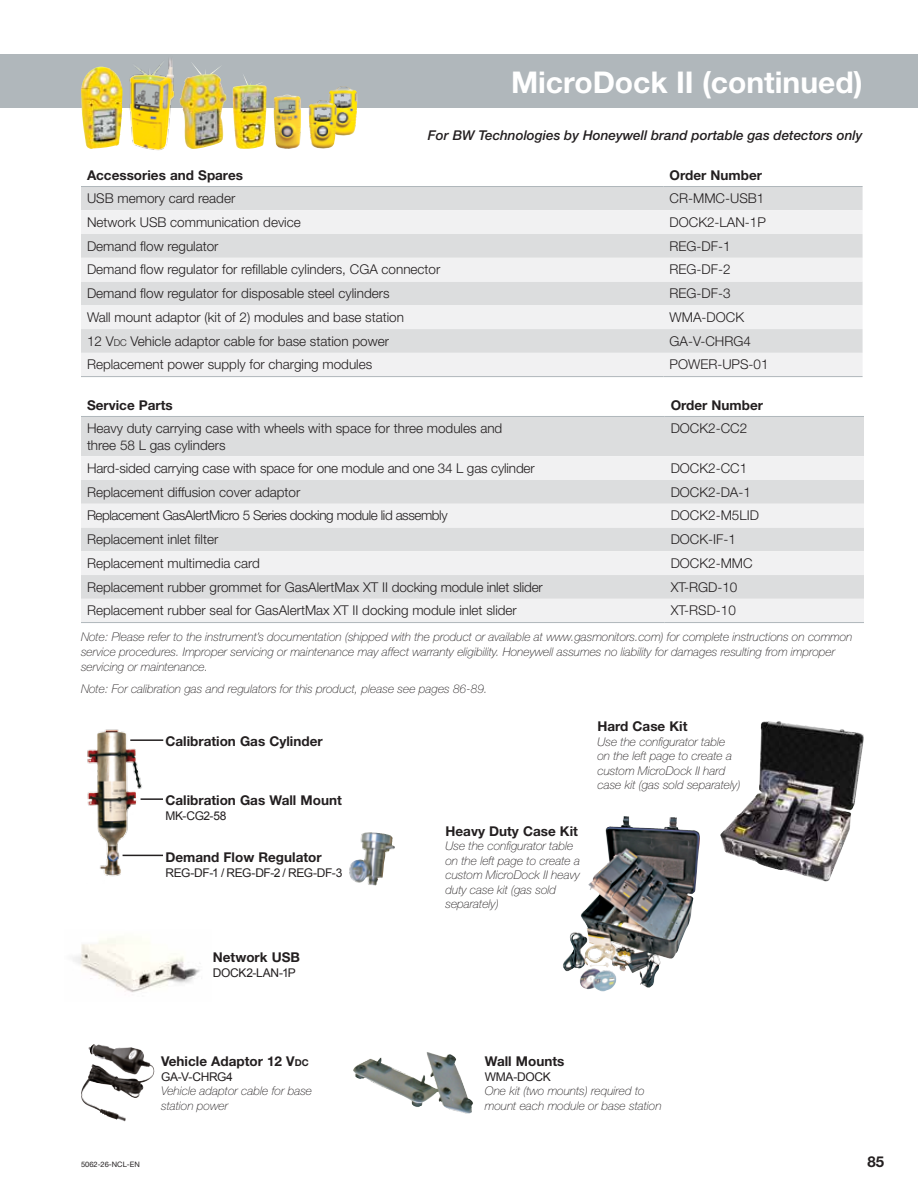
<style>
.page{position:relative;width:918px;height:1188px;background:#fff}
.page>*{position:absolute;margin:0;border:0;box-sizing:border-box;transform-origin:0 0}
.t1{font:700 30px "Helvetica Neue";color:#fff}
.t2{font:700 15px "Helvetica Neue";color:#231f20}
.t3{font:300 13.5px/16.5px "Helvetica Neue";color:#231f20}
.t4{font:700 13.5px "Helvetica Neue";color:#231f20}
.t5{font:italic 500 13.5px "Helvetica Neue";color:#231f20}
.t6{font:300 13.5px "Helvetica Neue";letter-spacing:-.03em;color:#231f20}
.t7{font:italic 100 12px/14.4px "Helvetica Neue";color:#231f20}
.t8{font:12px "Arial";letter-spacing:-.03em;color:#231f20}
.t9{font:7.5px "Helvetica Neue";color:#231f20}
.s1{font-style:inherit}
.s2{font-size:9.45px}
</style>
<div class="page">
<div style="left:0;top:54px;width:918px;height:54px;background:#b0b7bb"></div>
<div style="left:81px;top:187px;width:782px;height:23px;background:#dcddde"></div>
<svg style="left:81px;top:210px;width:782px;height:166px;fill:#f1f1f2"></svg>
<hr style="left:81px;top:186px;width:583px;height:1px;background:#b0b7bb">
<hr style="left:664px;top:186px;width:199px;height:1px;background:#b0b7bb">
<hr style="left:81px;top:376px;width:583px;height:1px;background:#b0b7bb">
<hr style="left:664px;top:376px;width:199px;height:1px;background:#b0b7bb">
<div style="left:81px;top:417px;width:783px;height:39px;background:#dcddde"></div>
<svg style="left:81px;top:456px;width:783px;height:166px;fill:#f1f1f2"></svg>
<hr style="left:81px;top:416px;width:584px;height:1px;background:#b0b7bb">
<hr style="left:665px;top:416px;width:199px;height:1px;background:#b0b7bb">
<hr style="left:81px;top:622px;width:584px;height:1px;background:#b0b7bb">
<hr style="left:665px;top:622px;width:199px;height:1px;background:#b0b7bb">
<img style="left:73px;top:937px;width:127px;height:56px">
<img style="left:81px;top:1044px;width:73px;height:77px">
<img style="left:353px;top:1052px;width:120px;height:62px">
<img style="left:349px;top:832px;width:46px;height:54px">
<img style="left:87px;top:729px;width:62px;height:147px">
<hr style="left:141px;top:798px;width:22px;height:2px;background:#231f20">
<hr style="left:130px;top:739px;width:33px;height:2px;background:#231f20">
<hr style="left:123px;top:855px;width:40px;height:1px;background:#231f20">
<img style="left:129px;top:59px;width:46px;height:92px">
<img style="left:274px;top:94px;width:20px;height:55px">
<img style="left:81px;top:67px;width:41px;height:82px">
<img style="left:329px;top:86px;width:29px;height:50px">
<img style="left:309px;top:100px;width:28px;height:49px">
<img style="left:233px;top:75px;width:34px;height:74px">
<img style="left:180px;top:63px;width:46px;height:86px">
<img style="left:563px;top:816px;width:84px;height:164px">
<img style="left:720px;top:721px;width:144px;height:161px">
<h1 class="t1" style="left:511px;top:63px;width:353px">MicroDock II (continued)</h1>
<p class="t5" style="left:428px;top:127px;width:436px">For BW Technologies by Honeywell brand portable gas detectors only</p>
<p class="t4" style="left:87px;top:166px;width:158px">Accessories and Spares</p>
<p class="t4" style="left:670px;top:166px;width:94px">Order Number</p>
<p class="t3" style="left:87px;top:190px;width:150px">USB memory card reader</p>
<p class="t3" style="left:670px;top:190px;width:96px">CR-MMC-USB1</p>
<p class="t3" style="left:87px;top:214px;width:215px">Network USB communication device</p>
<p class="t3" style="left:670px;top:214px;width:98px">DOCK2-LAN-1P</p>
<p class="t3" style="left:87px;top:237px;width:133px">Demand flow regulator</p>
<p class="t3" style="left:670px;top:237px;width:63px">REG-DF-1</p>
<p class="t3" style="left:87px;top:261px;width:355px">Demand flow regulator for refillable cylinders, CGA connector</p>
<p class="t3" style="left:670px;top:261px;width:63px">REG-DF-2</p>
<p class="t3" style="left:87px;top:285px;width:304px">Demand flow regulator for disposable steel cylinders</p>
<p class="t3" style="left:670px;top:285px;width:63px">REG-DF-3</p>
<p class="t3" style="left:87px;top:309px;width:319px">Wall mount adaptor (kit of 2) modules and base station</p>
<p class="t3" style="left:670px;top:309px;width:76px">WMA-DOCK</p>
<p class="t3" style="left:87px;top:332px;width:303px">12 <span class="s1">V</span><span class="s2">dc</span> Vehicle adaptor cable for base station power</p>
<p class="t3" style="left:670px;top:332px;width:83px">GA-V-CHRG4</p>
<p class="t3" style="left:87px;top:356px;width:287px">Replacement power supply for charging modules</p>
<p class="t3" style="left:670px;top:356px;width:101px">POWER-UPS-01</p>
<p class="t4" style="left:87px;top:396px;width:87px">Service Parts</p>
<p class="t4" style="left:671px;top:396px;width:94px">Order Number</p>
<p class="t3" style="left:87px;top:420px;width:417px">Heavy duty carrying case with wheels with space for three modules and three 58 L gas cylinders</p>
<p class="t3" style="left:671px;top:420px;width:78px">DOCK2-CC2</p>
<p class="t3" style="left:87px;top:460px;width:449px">Hard-sided carrying case with space for one module and one 34 L gas cylinder</p>
<p class="t3" style="left:671px;top:460px;width:78px">DOCK2-CC1</p>
<p class="t3" style="left:87px;top:483px;width:215px">Replacement diffusion cover adaptor</p>
<p class="t3" style="left:671px;top:483px;width:82px">DOCK2-DA-1</p>
<p class="t6" style="left:87px;top:507px;width:362px">Replacement GasAlertMicro 5 Series docking module lid assembly</p>
<p class="t3" style="left:671px;top:507px;width:90px">DOCK2-M5LID</p>
<p class="t3" style="left:87px;top:531px;width:133px">Replacement inlet filter</p>
<p class="t3" style="left:671px;top:531px;width:67px">DOCK-IF-1</p>
<p class="t3" style="left:87px;top:555px;width:175px">Replacement multimedia card</p>
<p class="t3" style="left:671px;top:555px;width:83px">DOCK2-MMC</p>
<p class="t3" style="left:87px;top:578px;width:457px">Replacement rubber grommet for GasAlertMax XT II docking module inlet slider</p>
<p class="t3" style="left:671px;top:578px;width:68px">XT-RGD-10</p>
<p class="t3" style="left:87px;top:602px;width:431px">Replacement rubber seal for GasAlertMax XT II docking module inlet slider</p>
<p class="t3" style="left:671px;top:602px;width:67px">XT-RSD-10</p>
<p class="t7" style="left:81px;top:629px;width:773px;line-height:15px">Note: Please refer to the instrument’s documentation (shipped with the product or available at www.gasmonitors.com) for complete instructions on common service procedures. Improper servicing or maintenance may affect warranty eligibility. Honeywell assumes no liability for damages resulting from improper servicing or maintenance.</p>
<p class="t7" style="left:81px;top:681px;width:408px">Note: For calibration gas and regulators for this product, please see pages 86-89.</p>
<p class="t4" style="left:165px;top:733px;width:159px">Calibration Gas Cylinder</p>
<p class="t4" style="left:165px;top:792px;width:178px">Calibration Gas Wall Mount</p>
<p class="t8" style="left:165px;top:808px;width:63px">MK-CG2-58</p>
<p class="t4" style="left:165px;top:849px;width:158px">Demand Flow Regulator</p>
<p class="t8" style="left:165px;top:865px;width:178px">REG-DF-1 / REG-DF-2 / REG-DF-3</p>
<p class="t4" style="left:213px;top:949px;width:89px">Network USB</p>
<p class="t8" style="left:213px;top:965px;width:85px">DOCK2-LAN-1P</p>
<p class="t4" style="left:161px;top:1053px;width:149px">Vehicle Adaptor 12 <span class="s1">V</span><span class="s2">dc</span></p>
<p class="t8" style="left:161px;top:1069px;width:73px">GA-V-CHRG4</p>
<p class="t7" style="left:161px;top:1084px;width:152px">Vehicle adaptor cable for base station power</p>
<p class="t4" style="left:446px;top:823px;width:134px">Heavy Duty Case Kit</p>
<p class="t7" style="left:446px;top:839px;width:136px">Use the configurator table on the left page to create a custom MicroDock II heavy duty case kit (gas sold separately)</p>
<p class="t4" style="left:598px;top:718px;width:92px">Hard Case Kit</p>
<p class="t7" style="left:598px;top:734px;width:144px">Use the configurator table on the left page to create a custom MicroDock II hard case kit (gas sold separately)</p>
<p class="t4" style="left:485px;top:1053px;width:81px">Wall Mounts</p>
<p class="t8" style="left:485px;top:1069px;width:67px">WMA-DOCK</p>
<p class="t7" style="left:485px;top:1084px;width:178px">One kit (two mounts) required to mount each module or base station</p>
<p class="t9" style="left:81px;top:1160px;width:60px">5062-26-NCL-EN</p>
<p class="t2" style="left:868px;top:1152px;width:18px">85</p>
</div>
